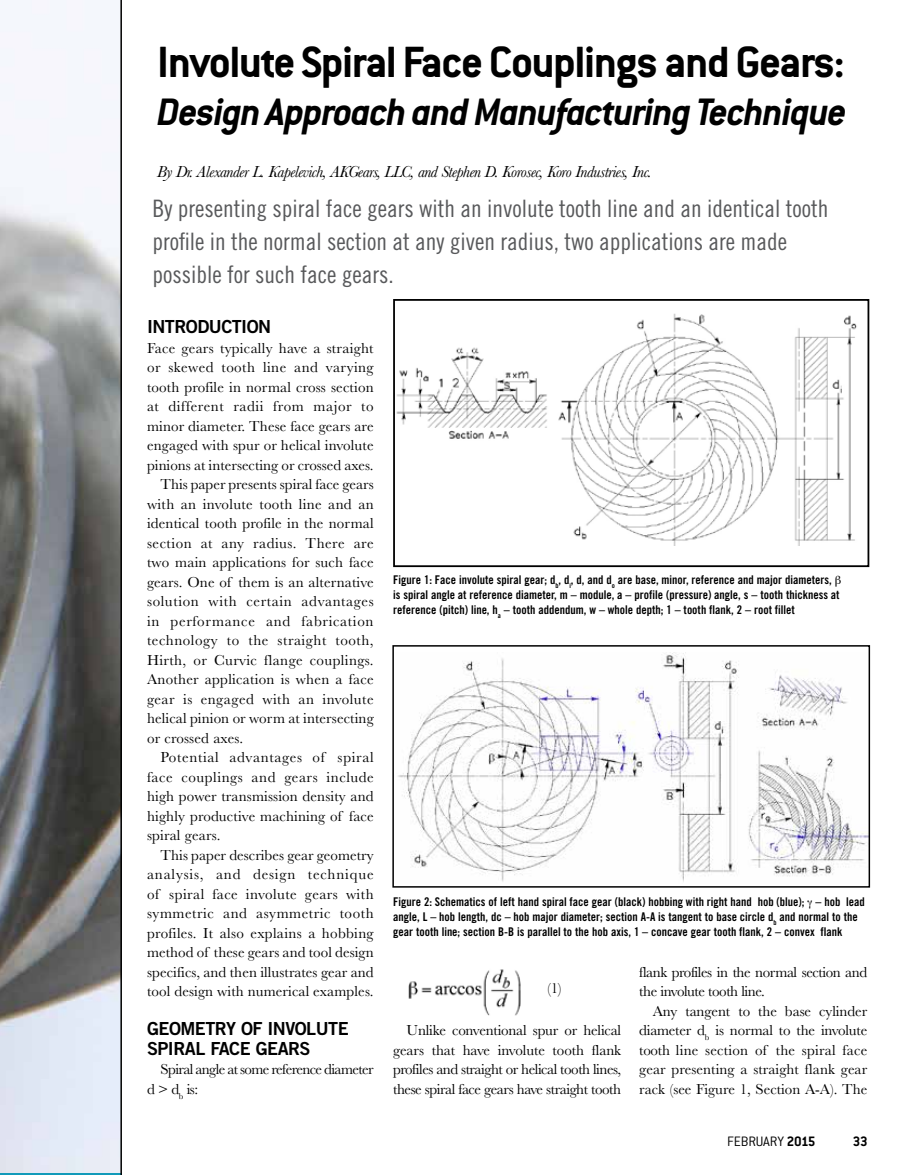
<style>
.page{position:relative;width:905px;height:1175px;background:#fff}
.page>*{position:absolute;margin:0;border:0;box-sizing:border-box;transform-origin:0 0}
.t1{font:700 48px "Conduit ITC";letter-spacing:-.03em;color:#000}
.t2{font:italic 700 42px "Conduit ITC";letter-spacing:-.03em;color:#000}
.t3{font:24px/33px "Trade Gothic Cond Eighteen";color:#58595b}
.t4{font:18px/19.5px "Trade Gothic Bold Two";letter-spacing:-.03em;color:#000}
.t5{font:italic 16.5px "Baskerville";letter-spacing:-.03em;color:#000}
.t6{font:15px/19.5px "Baskerville";letter-spacing:.01em;color:#000;text-align:justify}
.t7{font:15px "Baskerville";letter-spacing:.035em;color:#000}
.t8{font:15px "Baskerville";letter-spacing:.03em;color:#000}
.t9{font:15px "Baskerville";letter-spacing:.04em;color:#000}
.t10{font:15px/19.5px "Baskerville";letter-spacing:-.03em;color:#000}
.t11{font:15px "Baskerville";letter-spacing:.045em;color:#000}
.t12{font:15px/19.5px "Baskerville";letter-spacing:-.04em;color:#000}
.t13{font:15px "Baskerville";letter-spacing:.055em;color:#000}
.t14{font:300 15px "Conduit ITC";letter-spacing:-.015em;color:#000}
.t15{font:700 15px "Conduit ITC";color:#000}
.t16{font:12px/15px "Trade Gothic Bold Cond Twenty";color:#000}
.s1{font-weight:700}
</style>
<div class="page">
<img style="left:408px;top:969px;width:113px;height:46px">
<img style="left:0;top:0;width:120px;height:1172px">
<hr style="left:120px;top:0;width:2px;height:1174px;background:#000">
<img style="left:396px;top:313px;width:461px;height:232px">
<div style="left:393px;top:299px;width:476px;height:268px;border:2px solid #000"></div>
<img style="left:398px;top:652px;width:469px;height:230px">
<div style="left:392px;top:645px;width:478px;height:242px;border:2px solid #000"></div>
<h1 class="t1" style="left:157px;top:34px;width:689px">Involute Spiral Face Couplings and Gears:</h1>
<h2 class="t2" style="left:157px;top:87px;width:691px">Design Approach and Manufacturing Technique</h2>
<p class="t5" style="left:157px;top:161px;width:496px">By Dr. Alexander L. Kapelevich, AKGears, LLC, and Stephen D. Korosec, Koro Industries, Inc.</p>
<h3 class="t3" style="left:152px;top:192px;width:677px">By presenting spiral face gears with an involute tooth line and an identical tooth profile in the normal section at any given radius, two applications are made possible for such face gears.</h3>
<p class="t4" style="left:147px;top:316px;width:126px">INTRODUCTION</p>
<p class="t6" style="left:147px;top:338px;width:228px">Face gears typically have a straight</p>
<p class="t8" style="left:147px;top:357px;width:228px">or skewed tooth line and varying</p>
<p class="t6" style="left:147px;top:377px;width:228px">tooth profile in normal cross section</p>
<p class="t9" style="left:147px;top:396px;width:228px">at different radii from major to</p>
<p class="t6" style="left:147px;top:416px;width:228px">minor diameter. These face gears are</p>
<p class="t6" style="left:147px;top:435px;width:228px">engaged with spur or helical involute</p>
<p class="t6" style="left:147px;top:455px;width:228px">pinions at intersecting or crossed axes.</p>
<p class="t6" style="left:160px;top:474px;width:214px">This paper presents spiral face gears</p>
<p class="t6" style="left:147px;top:494px;width:228px">with an involute tooth line and an</p>
<p class="t6" style="left:147px;top:513px;width:228px">identical tooth profile in the normal</p>
<p class="t7" style="left:147px;top:533px;width:228px">section at any radius. There are</p>
<p class="t6" style="left:147px;top:552px;width:228px">two main applications for such face</p>
<p class="t6" style="left:147px;top:572px;width:228px">gears. One of them is an alternative</p>
<p class="t9" style="left:147px;top:591px;width:228px">solution with certain advantages</p>
<p class="t11" style="left:147px;top:611px;width:228px">in performance and fabrication</p>
<p class="t7" style="left:147px;top:630px;width:228px">technology to the straight tooth,</p>
<p class="t6" style="left:147px;top:650px;width:228px">Hirth, or Curvic flange couplings.</p>
<p class="t6" style="left:147px;top:669px;width:228px">Another application is when a face</p>
<p class="t8" style="left:147px;top:689px;width:228px">gear is engaged with an involute</p>
<p class="t6" style="left:147px;top:708px;width:228px">helical pinion or worm at intersecting</p>
<p class="t6" style="left:147px;top:728px;width:98px">or crossed axes.</p>
<p class="t11" style="left:160px;top:747px;width:214px">Potential advantages of spiral</p>
<p class="t7" style="left:147px;top:767px;width:228px">face couplings and gears include</p>
<p class="t6" style="left:147px;top:786px;width:228px">high power transmission density and</p>
<p class="t6" style="left:147px;top:806px;width:228px">highly productive machining of face</p>
<p class="t6" style="left:147px;top:825px;width:75px">spiral gears.</p>
<p class="t6" style="left:160px;top:845px;width:214px">This paper describes gear geometry</p>
<p class="t13" style="left:147px;top:864px;width:228px">analysis, and design technique</p>
<p class="t8" style="left:147px;top:884px;width:228px">of spiral face involute gears with</p>
<p class="t7" style="left:147px;top:903px;width:228px">symmetric and asymmetric tooth</p>
<p class="t6" style="left:147px;top:923px;width:228px">profiles. It also explains a hobbing</p>
<p class="t6" style="left:147px;top:942px;width:228px">method of these gears and tool design</p>
<p class="t6" style="left:147px;top:962px;width:228px">specifics, and then illustrates gear and</p>
<p class="t6" style="left:147px;top:981px;width:228px">tool design with numerical examples.</p>
<p class="t4" style="left:147px;top:1018px;width:203px">GEOMETRY OF INVOLUTE<br>SPIRAL FACE GEARS</p>
<p class="t12" style="left:147px;top:1059px;width:228px;text-indent:14px">Spiral angle at some reference diameter d &gt; d<sub>b</sub> is:</p>
<p class="t16" style="left:393px;top:572px;width:448px">Figure 1: Face involute spiral gear; d<sub>b</sub>, d<sub>i</sub>, d, and d<sub>o</sub> are base, minor, reference and major diameters, is spiral angle at reference diameter, m – module, a – profile (pressure) angle, s – tooth thickness at reference (pitch) line, h<sub>a</sub> – tooth addendum, w – whole depth; 1 – tooth flank, 2 – root fillet</p>
<p class="t16" style="left:393px;top:894px;width:473px">Figure 2: Schematics of left hand spiral face gear (black) hobbing with right hand hob (blue); – hob lead angle, L – hob length, dc – hob major diameter; section A-A is tangent to base circle d<sub>b</sub> and normal to the gear tooth line; section B-B is parallel to the hob axis, 1 – concave gear tooth flank, 2 – convex flank</p>
<p class="t6" style="left:547px;top:978px;width:15px">(1)</p>
<p class="t6" style="left:393px;top:1020px;width:229px;text-indent:14px">Unlike conventional spur or helical gears that have involute tooth flank profiles and straight or helical tooth lines, these spiral face gears have straight tooth</p>
<p class="t10" style="left:639px;top:962px;width:229px">flank profiles in the normal section and the involute tooth line.</p>
<p class="t6" style="left:639px;top:1001px;width:229px;text-indent:14px">Any tangent to the base cylinder diameter d<sub>b</sub> is normal to the involute tooth line section of the spiral face gear presenting a straight flank gear rack (see Figure 1, Section A-A). The</p>
<p class="t14" style="left:727px;top:1133px;width:90px">FEBRUARY <span class="s1">2015</span></p>
<p class="t15" style="left:852px;top:1132px;width:16px">33</p>
</div>
